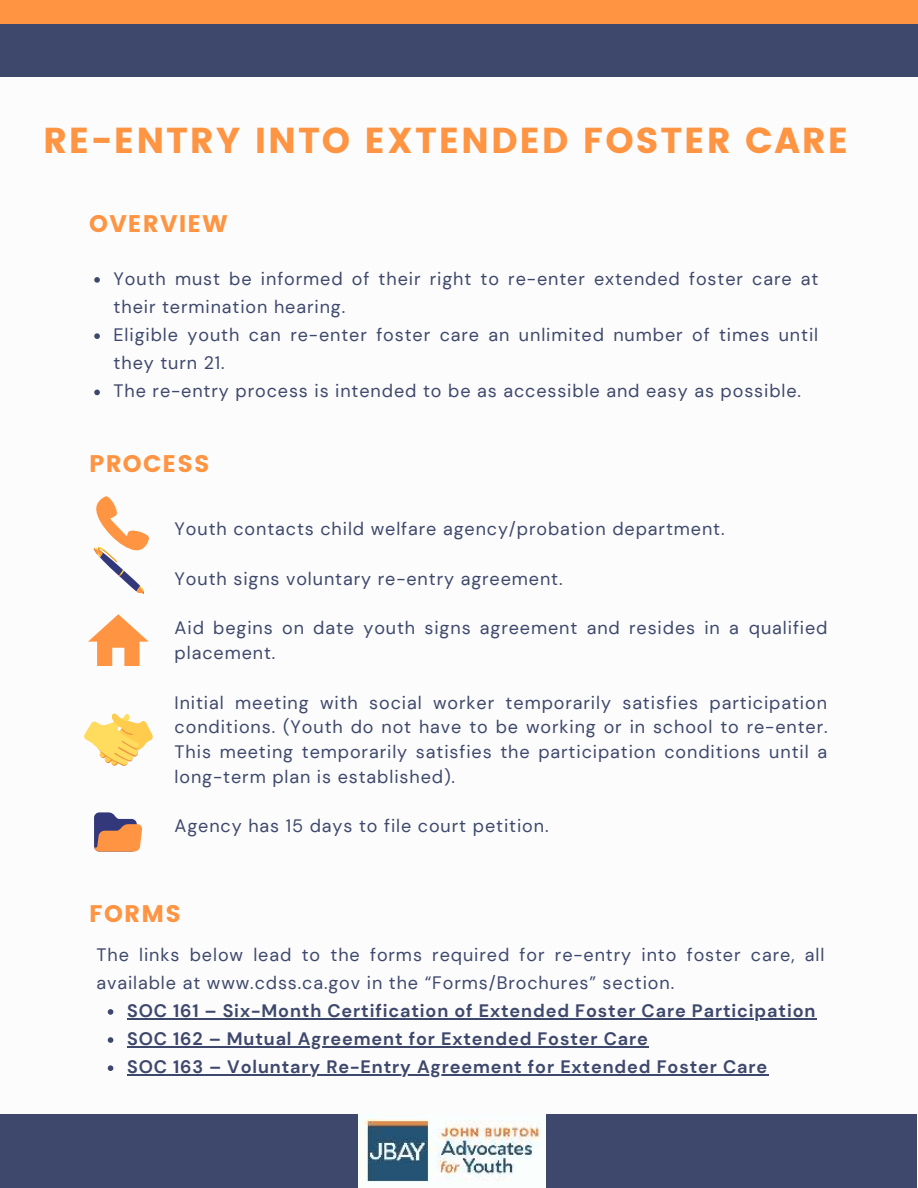
<style>
.page{position:relative;width:918px;height:1188px;background:#fff}
.page>*{position:absolute;margin:0;border:0;box-sizing:border-box;transform-origin:0 0}
.t1{font:36px "Poppins";letter-spacing:.05em;color:#ff9442}
.t2{font:24px "Poppins";letter-spacing:.05em;color:#ff9442}
.t3{font:18px/28.2px "DM Sans";letter-spacing:.05em;color:#3e486c}
.t4{font:700 18px/28.2px "DM Sans";letter-spacing:.05em;color:#3e486c}
</style>
<div class="page">
<div style="left:0;top:1114px;width:916px;height:74px;background:#3e486c"></div>
<div style="left:0;top:0;width:917px;height:77px;background:#3e486c"></div>
<div style="left:0;top:0;width:918px;height:24px;background:#ff9442"></div>
<svg style="left:93px;top:496px;width:56px;height:98px"></svg>
<svg style="left:88px;top:614px;width:61px;height:52px"></svg>
<svg style="left:94px;top:812px;width:48px;height:40px;background:#bd8670"></svg>
<svg style="left:84px;top:713px;width:69px;height:53px"></svg>
<img style="left:358px;top:1114px;width:187px;height:74px">
<svg style="left:94px;top:277px;width:6px;height:6px"></svg>
<svg style="left:94px;top:333px;width:6px;height:6px"></svg>
<svg style="left:94px;top:390px;width:6px;height:5px"></svg>
<svg style="left:108px;top:1009px;width:5px;height:6px"></svg>
<hr style="left:127px;top:1018px;width:689px;height:1px;background:#3e486c">
<svg style="left:108px;top:1037px;width:5px;height:6px"></svg>
<hr style="left:127px;top:1046px;width:522px;height:1px;background:#3e486c">
<svg style="left:108px;top:1065px;width:5px;height:6px"></svg>
<hr style="left:127px;top:1074px;width:641px;height:1px;background:#3e486c">
<h1 class="t1" style="left:43px;top:120px;width:807px">RE-ENTRY INTO EXTENDED FOSTER CARE</h1>
<h2 class="t2" style="left:89px;top:209px;width:140px">OVERVIEW</h2>
<p class="t3" style="left:114px;top:265px;width:706px">Youth must be informed of their right to re-enter extended foster care at their termination hearing.<br>Eligible youth can re-enter foster care an unlimited number of times until they turn 21.<br>The re-entry process is intended to be as accessible and easy as possible.</p>
<h2 class="t2" style="left:89px;top:450px;width:122px">PROCESS</h2>
<p class="t3" style="left:175px;top:515px;width:551px">Youth contacts child welfare agency/probation department.</p>
<p class="t3" style="left:175px;top:564px;width:389px">Youth signs voluntary re-entry agreement.</p>
<p class="t3" style="left:175px;top:616px;width:654px;line-height:24.8px">Aid begins on date youth signs agreement and resides in a qualified placement.</p>
<p class="t3" style="left:175px;top:690px;width:655px;line-height:24.8px;text-align:justify">Initial meeting with social worker temporarily satisfies participation conditions. (Youth do not have to be working or in school to re-enter.<br>This meeting temporarily satisfies the participation conditions until a long-term plan is established).</p>
<p class="t3" style="left:175px;top:812px;width:375px">Agency has 15 days to file court petition.</p>
<h2 class="t2" style="left:89px;top:899px;width:93px">FORMS</h2>
<p class="t3" style="left:97px;top:940px;width:729px">The links below lead to the forms required for re-entry into foster care, all available at www.cdss.ca.gov in the “Forms/Brochures” section.</p>
<p class="t4" style="left:127px;top:997px;width:690px">SOC 161 – Six-Month Certification of Extended Foster Care Participation<br>SOC 162 – Mutual Agreement for Extended Foster Care<br>SOC 163 – Voluntary Re-Entry Agreement for Extended Foster Care</p>
</div>
